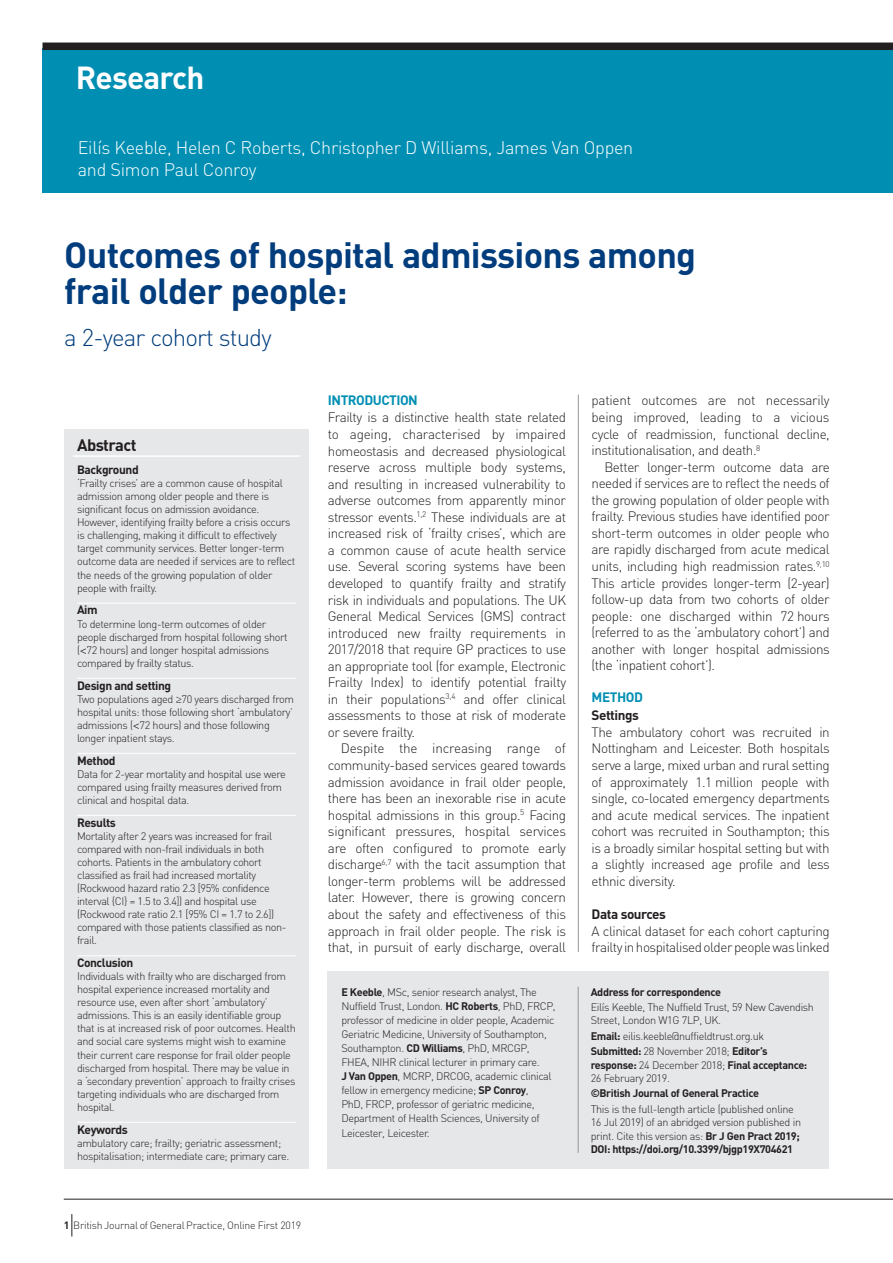
<style>
.page{position:relative;width:893px;height:1263px;background:#fff}
.page>*{position:absolute;margin:0;border:0;box-sizing:border-box;transform-origin:0 0}
.t1{font:700 36px/36px "DIN";letter-spacing:-.02em;color:#013d7d}
.t2{font:700 31.5px "DIN";letter-spacing:-.025em;color:#fff}
.t3{font:300 24px "DIN";letter-spacing:-.035em;color:#013d7d}
.t4{font:300 18px/21px "DIN";letter-spacing:-.015em;color:#fff}
.t5{font:700 16.5px "DIN";letter-spacing:-.035em;color:#231f20}
.t6{font:300 13.5px/16.5px "DIN";letter-spacing:-.035em;color:#231f20;text-align:justify}
.t7{font:700 13.5px "DIN";letter-spacing:-.035em;color:#231f20}
.t8{font:700 13.5px "DIN";letter-spacing:-.035em;color:#008fb3}
.t9{font:700 12px "DIN";letter-spacing:-.035em;color:#231f20}
.t10{font:300 10.8px/13px "DIN";letter-spacing:-.035em;color:#231f20}
.t11{font:700 10.8px "DIN";letter-spacing:-.035em;color:#231f20}
.t12{font:300 10.5px "DIN";letter-spacing:-.025em;color:#231f20}
.s1{font-family:"Helvetica"}
.s2{font-weight:700}
</style>
<div class="page">
<div style="left:43px;top:48px;width:850px;height:144px;background:#008fb3"></div>
<div style="left:43px;top:43px;width:850px;height:7px;background:#231f20"></div>
<hr style="left:578px;top:395px;width:1px;height:557px;background:#939598">
<div style="left:327px;top:971px;width:502px;height:197px;background:#e6e7e9"></div>
<hr style="left:578px;top:986px;width:1px;height:167px;background:#939598">
<div style="left:64px;top:429px;width:245px;height:739px;background:#e6e7e9"></div>
<hr style="left:73px;top:455px;width:227px;height:2px;background:#fff">
<hr style="left:77px;top:603px;width:219px;height:1px;background:#fff">
<hr style="left:77px;top:678px;width:219px;height:1px;background:#fff">
<hr style="left:77px;top:753px;width:219px;height:1px;background:#fff">
<hr style="left:77px;top:815px;width:219px;height:1px;background:#fff">
<hr style="left:77px;top:955px;width:219px;height:1px;background:#fff">
<hr style="left:77px;top:1122px;width:219px;height:1px;background:#fff">
<hr style="left:64px;top:1199px;width:829px;height:1px;background:#231f20">
<svg style="left:71px;top:1214px;width:1px;height:22px"></svg>
<h2 class="t2" style="left:76px;top:57px;width:130px">Research</h2>
<h3 class="t4" style="left:78px;top:137px;width:557px">Eilís Keeble, Helen C Roberts, Christopher D Williams, James Van Oppen and Simon Paul Conroy</h3>
<h1 class="t1" style="left:64px;top:235px;width:633px">Outcomes of hospital admissions among frail older people:</h1>
<h3 class="t3" style="left:64px;top:323px;width:209px">a 2-year cohort study</h3>
<h3 class="t5" style="left:77px;top:434px;width:61px">Abstract</h3>
<p class="t9" style="left:77px;top:462px;width:63px">Background</p>
<p class="t10" style="left:77px;top:477px;width:220px">‘Frailty crises’ are a common cause of hospital admission among older people and there is significant focus on admission avoidance.<br>However, identifying frailty before a crisis occurs is challenging, making it difficult to effectively target community services. Better longer-term outcome data are needed if services are to reflect the needs of the growing population of older people with frailty.</p>
<p class="t9" style="left:77px;top:602px;width:22px">Aim</p>
<p class="t10" style="left:77px;top:617px;width:212px">To determine long-term outcomes of older people discharged from hospital following short (<span class="s1">&lt;</span>72 hours) and longer hospital admissions compared by frailty status.</p>
<p class="t9" style="left:77px;top:677px;width:96px">Design and setting</p>
<p class="t10" style="left:77px;top:692px;width:218px">Two populations aged <span class="s1">≥</span>70 years discharged from hospital units: those following short ‘ambulatory’ admissions (<span class="s1">&lt;</span>72 hours) and those following longer inpatient stays.</p>
<p class="t9" style="left:77px;top:752px;width:40px">Method</p>
<p class="t10" style="left:77px;top:767px;width:210px">Data for 2-year mortality and hospital use were compared using frailty measures derived from clinical and hospital data.</p>
<p class="t9" style="left:77px;top:814px;width:40px">Results</p>
<p class="t10" style="left:77px;top:829px;width:211px">Mortality after 2 years was increased for frail compared with non-frail individuals in both cohorts. Patients in the ambulatory cohort classified as frail had increased mortality (Rockwood hazard ratio 2.3 [95% confidence interval {CI} = 1.5 to 3.4]) and hospital use (Rockwood rate ratio 2.1 [95% CI = 1.7 to 2.6]) compared with those patients classified as non&shy;frail.</p>
<p class="t9" style="left:77px;top:955px;width:58px">Conclusion</p>
<p class="t10" style="left:77px;top:970px;width:220px">Individuals with frailty who are discharged from hospital experience increased mortality and resource use, even after short ‘ambulatory’ admissions. This is an easily identifiable group that is at increased risk of poor outcomes. Health and social care systems might wish to examine their current care response for frail older people discharged from hospital. There may be value in a ‘secondary prevention’ approach to frailty crises targeting individuals who are discharged from hospital.</p>
<p class="t9" style="left:77px;top:1121px;width:52px">Keywords</p>
<p class="t10" style="left:77px;top:1136px;width:214px">ambulatory care; frailty; geriatric assessment; hospitalisation; intermediate care; primary care.</p>
<p class="t12" style="left:64px;top:1218px;width:239px"><span class="s2">1</span> British Journal of General Practice, Online First 2019</p>
<p class="t8" style="left:328px;top:391px;width:91px">INTRODUCTION</p>
<p class="t6" style="left:328px;top:409px;width:240px">Frailty is a distinctive health state related to ageing, characterised by impaired homeostasis and decreased physiological reserve across multiple body systems, and resulting in increased vulnerability to adverse outcomes from apparently minor stressor events.<sup>1,2</sup> These individuals are at increased risk of ‘frailty crises’, which are a common cause of acute health service use. Several scoring systems have been developed to quantify frailty and stratify risk in individuals and populations. The UK General Medical Services (GMS) contract introduced new frailty requirements in 2017/2018 that require GP practices to use an appropriate tool (for example, Electronic Frailty Index) to identify potential frailty in their populations<sup>3,4</sup> and offer clinical assessments to those at risk of moderate or severe frailty.</p>
<p class="t6" style="left:328px;top:740px;width:240px;text-indent:13px">Despite the increasing range of community-based services geared towards admission avoidance in frail older people, there has been an inexorable rise in acute hospital admissions in this group.<sup>5</sup> Facing significant pressures, hospital services are often configured to promote early discharge<sup>6,7</sup> with the tacit assumption that longer-term problems will be addressed later. However, there is growing concern about the safety and effectiveness of this approach in frail older people. The risk is that, in pursuit of early discharge, overall</p>
<p class="t6" style="left:592px;top:392px;width:240px">patient outcomes are not necessarily being improved, leading to a vicious cycle of readmission, functional decline, institutionalisation, and death.<sup>8</sup></p>
<p class="t6" style="left:592px;top:458px;width:240px;text-indent:13px">Better longer-term outcome data are needed if services are to reflect the needs of the growing population of older people with frailty. Previous studies have identified poor short-term outcomes in older people who are rapidly discharged from acute medical units, including high readmission rates.<sup>9,10<br></sup>This article provides longer-term (2-year) follow-up data from two cohorts of older people: one discharged within 72 hours (referred to as the ‘ambulatory cohort’) and another with longer hospital admissions (the ‘inpatient cohort’).</p>
<p class="t8" style="left:592px;top:689px;width:53px">METHOD</p>
<p class="t7" style="left:592px;top:707px;width:49px">Settings</p>
<p class="t6" style="left:592px;top:724px;width:240px">The ambulatory cohort was recruited in Nottingham and Leicester. Both hospitals serve a large, mixed urban and rural setting of approximately 1.1 million people with single, co-located emergency departments and acute medical services. The inpatient cohort was recruited in Southampton; this is a broadly similar hospital setting but with a slightly increased age profile and less ethnic diversity.</p>
<p class="t7" style="left:592px;top:905px;width:76px">Data sources</p>
<p class="t6" style="left:592px;top:922px;width:240px">A clinical dataset for each cohort capturing frailty in hospitalised older people was linked</p>
<p class="t10" style="left:341px;top:984px;width:216px;line-height:14.1px"><span class="s2">E Keeble</span>, MSc, senior research analyst, The Nuffield Trust, London. <span class="s2">HC Roberts</span>, PhD, FRCP, professor of medicine in older people, Academic Geriatric Medicine, University of Southampton, Southampton. <span class="s2">CD Williams</span>, PhD, MRCGP, FHEA, NIHR clinical lecturer in primary care.<br><span class="s2">J Van Oppen</span>, MCRP, DRCOG, academic clinical fellow in emergency medicine; <span class="s2">SP Conroy</span>,<br>PhD, FRCP, professor of geriatric medicine, Department of Health Sciences, University of Leicester, Leicester.</p>
<p class="t11" style="left:591px;top:985px;width:132px">Address for correspondence</p>
<p class="t10" style="left:591px;top:1000px;width:225px">Eilís Keeble, The Nuffield Trust, 59 New Cavendish<br>Street, London W1G 7LP, UK.</p>
<p class="t10" style="left:591px;top:1028px;width:178px;line-height:15.5px"><span class="s2">Email:</span> eilis.keeble@nuffieldtrust.org.uk<br><span class="s2">Submitted:</span> 28 November 2018; <span class="s2">Editor’s</span></p>
<p class="t10" style="left:591px;top:1058px;width:218px"><span class="s2">response:</span> 24 December 2018; <span class="s2">Final acceptance:<br></span>26 February 2019.</p>
<p class="t11" style="left:591px;top:1086px;width:170px">©British Journal of General Practice</p>
<p class="t10" style="left:591px;top:1102px;width:212px">This is the full-length article (published online 16 Jul 2019) of an abridged version published in print. Cite this version as: <span class="s2">Br J Gen Pract 2019; DOI: https://doi.org/10.3399/bjgp19X704621</span></p>
</div>
